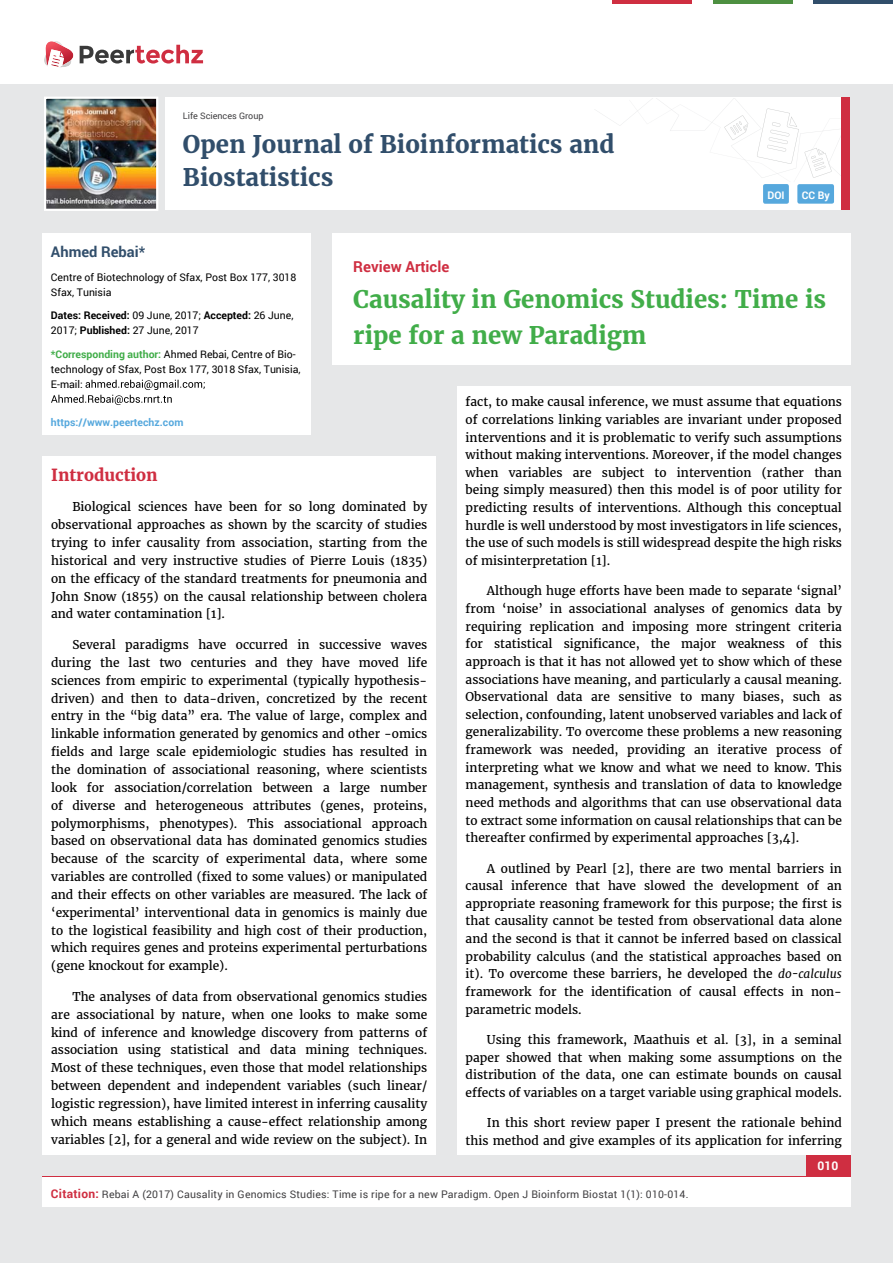
<style>
.page{position:relative;width:893px;height:1263px;background:#e6e7e8}
.page>*{position:absolute;margin:0;border:0;box-sizing:border-box;transform-origin:0 0}
.t1{font:700 24px/36px "Merriweather";color:#41ad49}
.t2{font:700 24px/33px "Merriweather";color:#314e6b}
.t3{font:700 16.5px "Merriweather";color:#cf2e41}
.t4{font:700 15px "Roboto";color:#cf2e41}
.t5{font:700 14.7px "Roboto";color:#314e6b}
.t6{font:12px/17.9px "Merriweather";color:#000;text-align:justify}
.t7{font:700 12px "Roboto";color:#fff}
.t8{font:10.5px/15px "Roboto";color:#000}
.t9{font:10.5px "Roboto";letter-spacing:.02em;color:#414042}
.t10{font:700 10.5px "Roboto";color:#56a8dd}
.t11{font:700 10.5px "Roboto";color:#fff}
.t12{font:9px "Roboto";color:#414042}
.s1{font-weight:700}
.s2{font-weight:700;color:#41ad49}
.s3{font-style:italic}
.s4{font-weight:700;font-size:12px;color:#cf2e41}
</style>
<div class="page">
<div style="left:165px;top:98px;width:684px;height:112px;background:#fff"></div>
<svg style="left:596px;top:99px;width:245px;height:79px"></svg>
<div style="left:841px;top:98px;width:8px;height:112px;background:#cf2e41"></div>
<img style="left:44px;top:97px;width:114px;height:114px">
<div style="left:0;top:0;width:893px;height:83px;background:#fff"></div>
<svg style="left:44px;top:41px;width:159px;height:27px"></svg>
<div style="left:763px;top:184px;width:26px;height:20px;background:#56a8dd;border-radius:2px"></div>
<div style="left:797px;top:184px;width:37px;height:20px;background:#56a8dd;border-radius:2px"></div>
<hr style="left:713px;top:0;width:79px;height:3px;background:#4d9041">
<hr style="left:612px;top:0;width:80px;height:3px;background:#cf2e41">
<hr style="left:813px;top:0;width:80px;height:3px;background:#314e6b">
<div style="left:806px;top:1154px;width:44px;height:51px;background:#cf2e41"></div>
<div style="left:42px;top:1177px;width:809px;height:30px;background:#fff"></div>
<div style="left:332px;top:233px;width:518px;height:132px;background:#fff"></div>
<div style="left:42px;top:233px;width:269px;height:202px;background:#fff"></div>
<svg style="left:51px;top:380px;width:154px;height:25px"></svg>
<div style="left:43px;top:456px;width:393px;height:698px;background:#fff"></div>
<div style="left:457px;top:386px;width:393px;height:768px;background:#fff"></div>
<p class="t12" style="left:183px;top:110px;width:82px">Life Sciences Group</p>
<h1 class="t2" style="left:183px;top:128px;width:433px">Open Journal of Bioinformatics and<br>Biostatistics</h1>
<p class="t11" style="left:767px;top:188px;width:19px">DOI</p>
<p class="t11" style="left:802px;top:188px;width:29px">CC By</p>
<p class="t5" style="left:51px;top:242px;width:96px">Ahmed Rebai*</p>
<p class="t8" style="left:51px;top:269px;width:247px">Centre of Biotechnology of Sfax, Post Box 177, 3018<br>Sfax, Tunisia</p>
<p class="t8" style="left:51px;top:308px;width:244px"><span class="s1">Dates: Received:</span> 09 June, 2017; <span class="s1">Accepted:</span> 26 June,<br>2017; <span class="s1">Published:</span> 27 June, 2017</p>
<p class="t8" style="left:51px;top:346px;width:251px"><span class="s2">*Corresponding author:</span> Ahmed Rebai, Centre of Bio&shy;technology of Sfax, Post Box 177, 3018 Sfax, Tunisia,<br>E-mail:</p>
<p class="t10" style="left:51px;top:415px;width:134px">https://www.peertechz.com</p>
<h2 class="t3" style="left:51px;top:465px;width:108px">Introduction</h2>
<p class="t6" style="left:51px;top:498px;width:378px;text-indent:21px">Biological sciences have been for so long dominated by observational approaches as shown by the scarcity of studies trying to infer causality from association, starting from the historical and very instructive studies of Pierre Louis (1835) on the efficacy of the standard treatments for pneumonia and John Snow (1855) on the causal relationship between cholera and water contamination [1].</p>
<p class="t6" style="left:51px;top:636px;width:378px;text-indent:21px">Several paradigms have occurred in successive waves during the last two centuries and they have moved life sciences from empiric to experimental (typically hypothesis&shy;driven) and then to data-driven, concretized by the recent entry in the “big data” era. The value of large, complex and linkable information generated by genomics and other -omics fields and large scale epidemiologic studies has resulted in the domination of associational reasoning, where scientists look for association/correlation between a large number of diverse and heterogeneous attributes (genes, proteins, polymorphisms, phenotypes). This associational approach based on observational data has dominated genomics studies because of the scarcity of experimental data, where some variables are controlled (fixed to some values) or manipulated and their effects on other variables are measured. The lack of ‘experimental’ interventional data in genomics is mainly due to the logistical feasibility and high cost of their production, which requires genes and proteins experimental perturbations (gene knockout for example).</p>
<p class="t6" style="left:51px;top:988px;width:378px;text-indent:21px">The analyses of data from observational genomics studies are associational by nature, when one looks to make some kind of inference and knowledge discovery from patterns of association using statistical and data mining techniques.<br>Most of these techniques, even those that model relationships between dependent and independent variables (such linear/ logistic regression), have limited interest in inferring causality which means establishing a cause-effect relationship among variables [2], for a general and wide review on the subject). In</p>
<p class="t4" style="left:353px;top:256px;width:98px">Review Article</p>
<h1 class="t1" style="left:353px;top:281px;width:474px">Causality in Genomics Studies: Time is ripe for a new Paradigm</h1>
<p class="t6" style="left:466px;top:393px;width:378px">fact, to make causal inference, we must assume that equations of correlations linking variables are invariant under proposed interventions and it is problematic to verify such assumptions without making interventions. Moreover, if the model changes when variables are subject to intervention (rather than being simply measured) then this model is of poor utility for predicting results of interventions. Although this conceptual hurdle is well understood by most investigators in life sciences, the use of such models is still widespread despite the high risks of misinterpretation [1].</p>
<p class="t6" style="left:466px;top:582px;width:378px;text-indent:21px">Although huge efforts have been made to separate ‘signal’ from ‘noise’ in associational analyses of genomics data by requiring replication and imposing more stringent criteria for statistical significance, the major weakness of this approach is that it has not allowed yet to show which of these associations have meaning, and particularly a causal meaning.<br>Observational data are sensitive to many biases, such as selection, confounding, latent unobserved variables and lack of generalizability. To overcome these problems a new reasoning framework was needed, providing an iterative process of interpreting what we know and what we need to know. This management, synthesis and translation of data to knowledge need methods and algorithms that can use observational data to extract some information on causal relationships that can be thereafter confirmed by experimental approaches [3,4].</p>
<p class="t6" style="left:466px;top:859px;width:378px;text-indent:21px">A outlined by Pearl [2], there are two mental barriers in causal inference that have slowed the development of an appropriate reasoning framework for this purpose; the first is that causality cannot be tested from observational data alone and the second is that it cannot be inferred based on classical probability calculus (and the statistical approaches based on it). To overcome these barriers, he developed the <span class="s3">do-calculus </span>framework for the identification of causal effects in non&shy;parametric models.</p>
<p class="t6" style="left:466px;top:1031px;width:378px;text-indent:21px">Using this framework, Maathuis et al. [3], in a seminal paper showed that when making some assumptions on the distribution of the data, one can estimate bounds on causal effects of variables on a target variable using graphical models.</p>
<p class="t6" style="left:466px;top:1114px;width:378px;text-align:right">In this short review paper I present the rationale behind this method and give examples of its application for inferring</p>
<p class="t9" style="left:51px;top:1187px;width:639px"><span class="s4">Citation:</span> Rebai A (2017) Causality in Genomics Studies: Time is ripe for a new Paradigm. Open J Bioinform Biostat 1(1): 010-014.</p>
<p class="t7" style="left:817px;top:1158px;width:22px">010</p>
</div>
